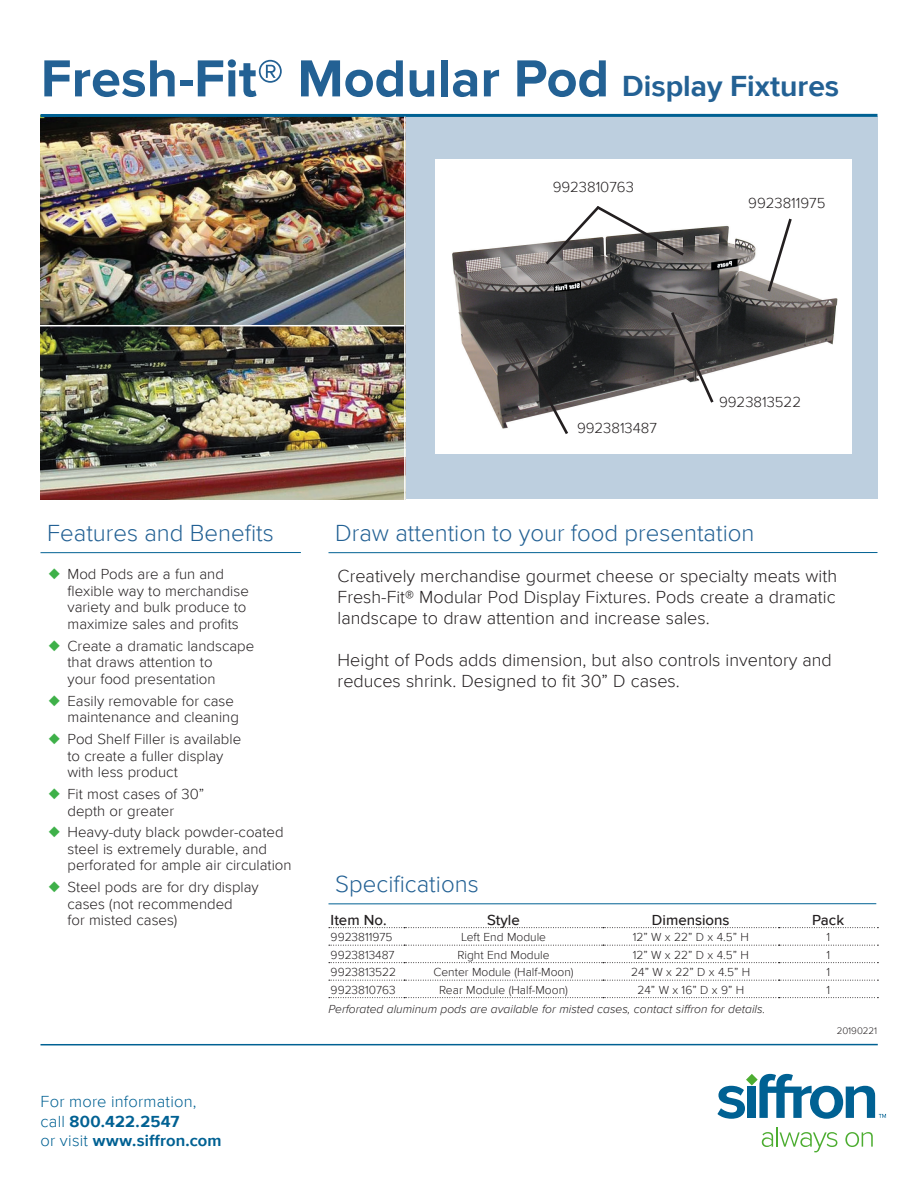
<style>
.page{position:relative;width:918px;height:1188px;background:#fff}
.page>*{position:absolute;margin:0;border:0;box-sizing:border-box;transform-origin:0 0}
.t1{font:700 54px "Proxima Nova";color:#236194}
.t2{font:300 24px "Proxima Nova";color:#236194}
.t3{font:300 18px/21px "Proxima Nova";color:#231f20;text-align:justify}
.t4{font:300 16.5px/19.8px "Proxima Nova";letter-spacing:.01em;color:#006193}
.t5{font:700 16.5px "Proxima Nova";letter-spacing:.01em;color:#006193}
.t6{font:300 15px/16.5px "Proxima Nova";color:#231f20}
.t7{font:500 15px "Proxima Nova";color:#231f20}
.t8{font:300 12px "Proxima Nova";color:#231f20}
.t9{font:italic 300 12px "Proxima Nova";color:#231f20}
.t10{font:300 9.75px "Proxima Nova";color:#231f20}
.s1{font-size:30px}
.s2{color:#3eb049}
.s3{font-weight:700}
.s4{font-weight:300}
</style>
<div class="page">
<div style="left:404px;top:117px;width:473px;height:382px;background:#bdcfdf"></div>
<img style="left:40px;top:115px;width:364px;height:384px">
<hr style="left:41px;top:114px;width:837px;height:3px;background:#006193">
<hr style="left:41px;top:552px;width:260px;height:1px;background:#006193">
<hr style="left:329px;top:552px;width:548px;height:1px;background:#006193">
<hr style="left:329px;top:903px;width:547px;height:1px;background:#006193">
<hr style="left:40px;top:1044px;width:838px;height:1px;background:#006193">
<svg style="left:762px;top:1127px;width:75px;height:25px"></svg>
<svg style="left:845px;top:1132px;width:28px;height:15px"></svg>
<svg style="left:717px;top:1074px;width:169px;height:45px"></svg>
<svg style="left:329px;top:927px;width:549px;height:1px"></svg>
<svg style="left:329px;top:945px;width:549px;height:1px"></svg>
<svg style="left:329px;top:962px;width:549px;height:1px"></svg>
<svg style="left:329px;top:980px;width:549px;height:1px"></svg>
<svg style="left:329px;top:997px;width:549px;height:1px"></svg>
<img style="left:435px;top:159px;width:416px;height:295px">
<svg style="left:766px;top:216px;width:28px;height:78px;background:#e0dfde"></svg>
<svg style="left:669px;top:309px;width:47px;height:97px;background:#807d7d"></svg>
<svg style="left:543px;top:203px;width:144px;height:64px;background:#aeacab"></svg>
<svg style="left:512px;top:335px;width:59px;height:102px;background:#656363"></svg>
<hr style="left:27px;top:325px;width:377px;height:1px;background:#fff">
<hr style="left:404px;top:117px;width:2px;height:387px;background:#fff">
<p class="t1" style="left:41px;top:47px;width:800px">Fresh-Fit® Modular Pod <span class="s1">Display Fixtures</span></p>
<p class="t6" style="left:553px;top:179px;width:83px">9923810763</p>
<p class="t6" style="left:748px;top:195px;width:79px">9923811975</p>
<p class="t6" style="left:577px;top:420px;width:81px">9923813487</p>
<p class="t6" style="left:719px;top:395px;width:83px">9923813522</p>
<p class="t2" style="left:47px;top:519px;width:228px">Features and Benefits</p>
<p class="t2" style="left:335px;top:519px;width:421px">Draw attention to your food presentation</p>
<p class="t6" style="left:68px;top:567px;width:183px;text-indent:-19px"><span class="s2">◆</span> Mod Pods are a fun and flexible way to merchandise variety and bulk produce to maximize sales and profits</p>
<p class="t6" style="left:68px;top:638px;width:188px;text-indent:-19px"><span class="s2">◆</span> Create a dramatic landscape that draws attention to<br>your food presentation</p>
<p class="t6" style="left:68px;top:693px;width:173px;text-indent:-19px"><span class="s2">◆</span> Easily removable for case maintenance and cleaning</p>
<p class="t6" style="left:68px;top:731px;width:175px;text-indent:-19px"><span class="s2">◆</span> Pod Shelf Filler is available to create a fuller display with less product</p>
<p class="t6" style="left:68px;top:786px;width:138px;text-indent:-19px"><span class="s2">◆</span> Fit most cases of 30” depth or greater</p>
<p class="t6" style="left:68px;top:825px;width:226px;text-indent:-19px"><span class="s2">◆</span> Heavy-duty black powder-coated steel is extremely durable, and perforated for ample air circulation</p>
<p class="t6" style="left:68px;top:880px;width:193px;text-indent:-19px"><span class="s2">◆</span> Steel pods are for dry display cases (not recommended<br>for misted cases)</p>
<p class="t4" style="left:41px;top:1092px;width:158px">For more information, call <span class="s3">800.422.2547</span></p>
<p class="t5" style="left:41px;top:1131px;width:183px"><span class="s4">or visit</span> www.siffron.com</p>
<p class="t3" style="left:338px;top:566px;width:501px">Creatively merchandise gourmet cheese or specialty meats with Fresh-Fit® Modular Pod Display Fixtures. Pods create a dramatic landscape to draw attention and increase sales.</p>
<p class="t3" style="left:338px;top:650px;width:496px">Height of Pods adds dimension, but also controls inventory and reduces shrink. Designed to fit 30” D cases.</p>
<p class="t2" style="left:335px;top:870px;width:145px">Specifications</p>
<p class="t7" style="left:331px;top:911px;width:58px">Item No.</p>
<p class="t7" style="left:487px;top:911px;width:34px">Style</p>
<p class="t7" style="left:652px;top:911px;width:79px">Dimensions</p>
<p class="t7" style="left:812px;top:911px;width:33px">Pack</p>
<p class="t8" style="left:331px;top:930px;width:63px">9923811975</p>
<p class="t8" style="left:461px;top:930px;width:86px">Left End Module</p>
<p class="t8" style="left:633px;top:930px;width:118px">12” W x 22” D x 4.5” H</p>
<p class="t8" style="left:826px;top:930px;width:5px">1</p>
<p class="t8" style="left:331px;top:948px;width:65px">9923813487</p>
<p class="t8" style="left:457px;top:948px;width:94px">Right End Module</p>
<p class="t8" style="left:633px;top:948px;width:118px">12” W x 22” D x 4.5” H</p>
<p class="t8" style="left:826px;top:948px;width:5px">1</p>
<p class="t8" style="left:331px;top:965px;width:67px">9923813522</p>
<p class="t8" style="left:433px;top:965px;width:142px">Center Module (Half-Moon)</p>
<p class="t8" style="left:631px;top:965px;width:121px">24” W x 22” D x 4.5” H</p>
<p class="t8" style="left:826px;top:965px;width:5px">1</p>
<p class="t8" style="left:331px;top:983px;width:66px">9923810763</p>
<p class="t8" style="left:439px;top:983px;width:130px">Rear Module (Half-Moon)</p>
<p class="t8" style="left:637px;top:983px;width:108px">24” W x 16” D x 9” H</p>
<p class="t8" style="left:826px;top:983px;width:5px">1</p>
<p class="t9" style="left:328px;top:1002px;width:438px">Perforated aluminum pods are available for misted cases, contact siffron for details.</p>
<p class="t10" style="left:837px;top:1025px;width:42px">20190221</p>
</div>
